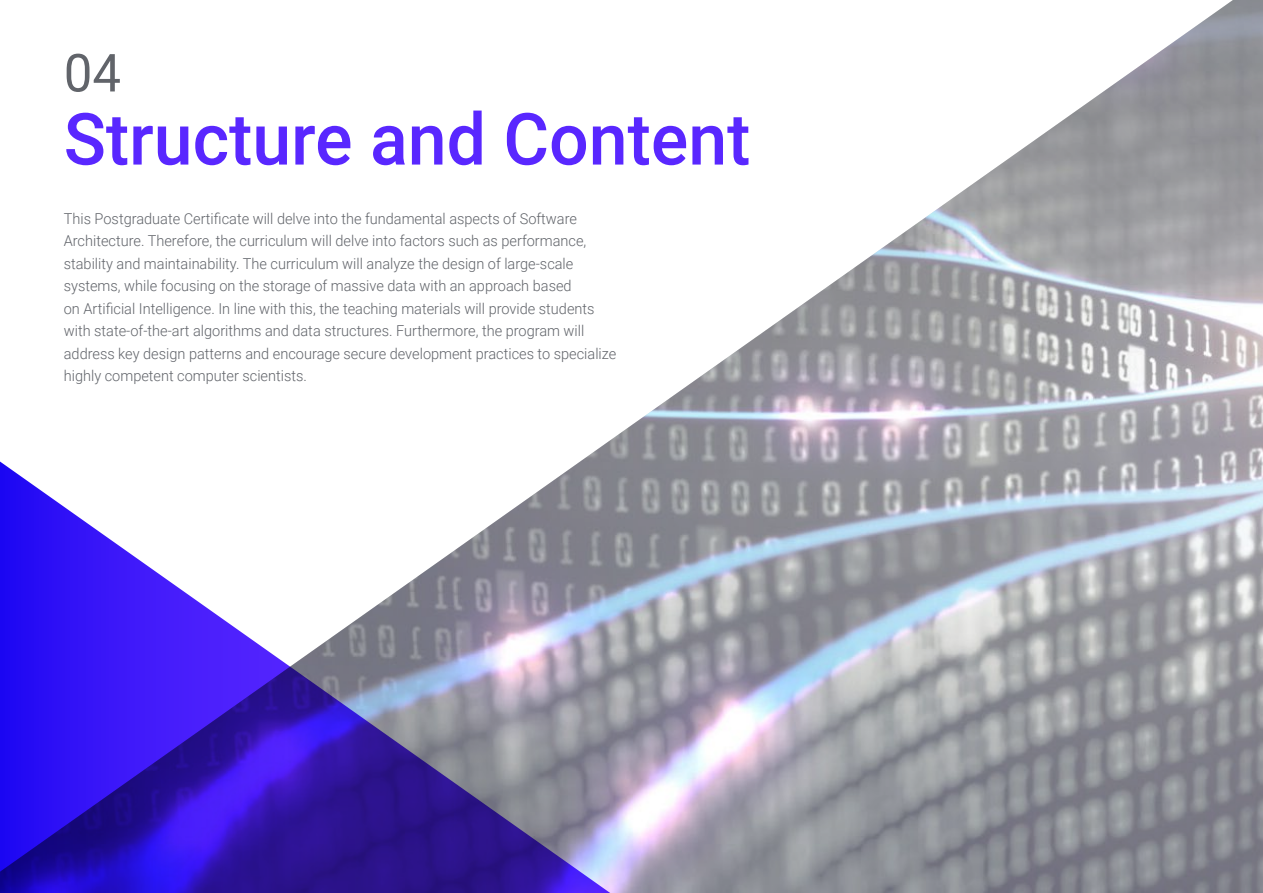
<style>
.page{position:relative;width:1263px;height:893px;background:#fff}
.page>*{position:absolute;margin:0;border:0;box-sizing:border-box;transform-origin:0 0}
.t1{font:500 72px "Roboto";color:#5927ff}
.t2{font:52.5px "Roboto";color:#61646a}
.t3{font:300 15px/22.5px "Roboto";color:#61646a}
</style>
<div class="page">
<img style="left:602px;top:0;width:661px;height:893px">
<svg style="left:0;top:446px;width:640px;height:447px"></svg>
<h2 class="t2" style="left:64px;top:36px;width:59px">04</h2>
<h1 class="t1" style="left:64px;top:89px;width:688px">Structure and Content</h1>
<p class="t3" style="left:64px;top:207px;width:554px">This Postgraduate Certificate will delve into the fundamental aspects of Software Architecture. Therefore, the curriculum will delve into factors such as performance, stability and maintainability. The curriculum will analyze the design of large-scale systems, while focusing on the storage of massive data with an approach based<br>on Artificial Intelligence. In line with this, the teaching materials will provide students with state-of-the-art algorithms and data structures. Furthermore, the program will address key design patterns and encourage secure development practices to specialize highly competent computer scientists.</p>
</div>
